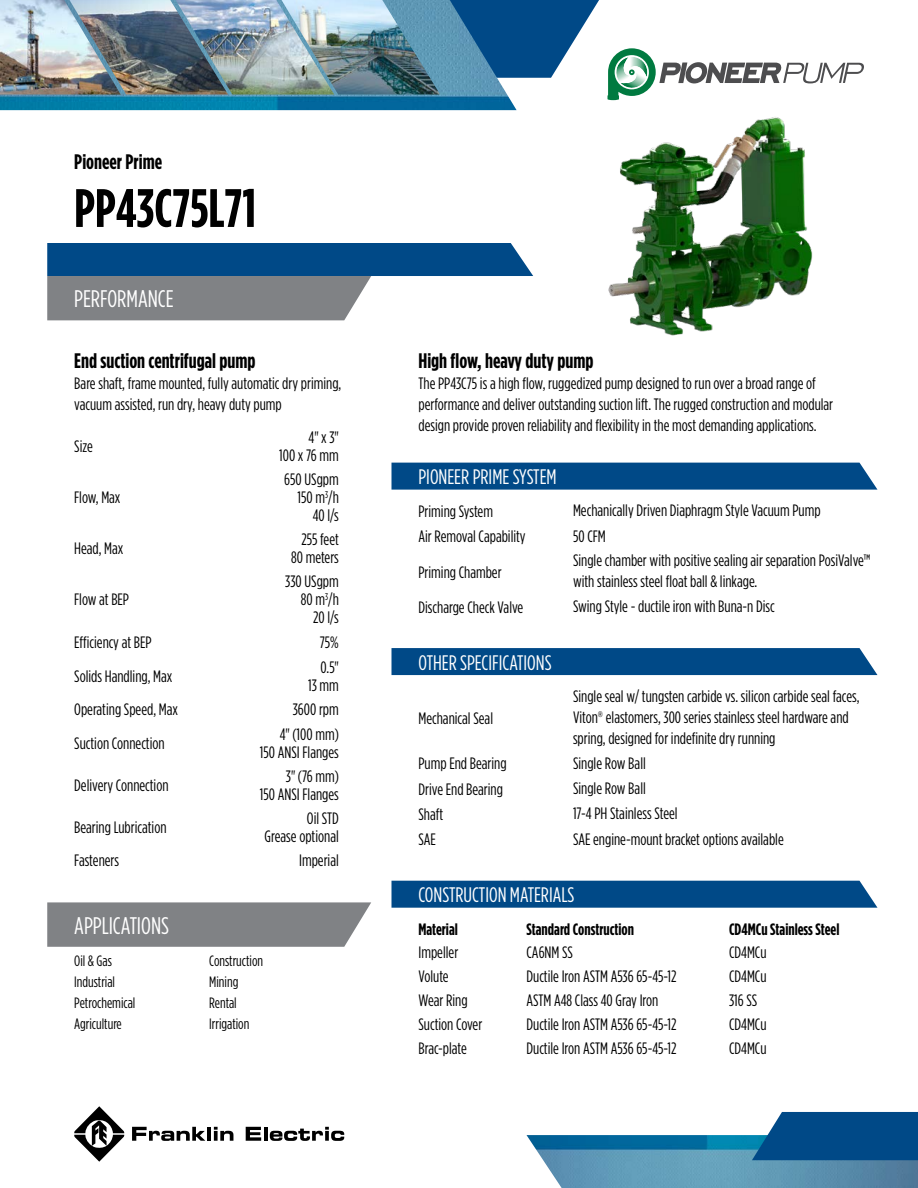
<style>
.page{position:relative;width:918px;height:1188px;background:#fff}
.page>*{position:absolute;margin:0;border:0;box-sizing:border-box;transform-origin:0 0}
.t1{font:700 54px "Gotham Condensed";color:#000}
.t2{font:24px "Gotham Condensed";color:#fff}
.t3{font:700 21px "Gotham Condensed";color:#000}
.t4{font:21px "Gotham Condensed";color:#fff}
.t5{font:16.5px/18px "Gotham Condensed";color:#000;text-align:right}
.t6{font:700 16.5px "Gotham Condensed";color:#000}
.t7{font:15px/21px "Gotham Condensed";color:#000}
</style>
<div class="page">
<svg style="left:132px;top:1127px;width:73px;height:14px"></svg>
<hr style="left:207px;top:1127px;width:4px;height:14px;background:#000">
<svg style="left:214px;top:1127px;width:19px;height:14px"></svg>
<svg style="left:246px;top:1127px;width:15px;height:14px"></svg>
<hr style="left:264px;top:1127px;width:4px;height:14px;background:#000">
<svg style="left:270px;top:1127px;width:74px;height:14px"></svg>
<svg style="left:74px;top:1106px;width:50px;height:56px"></svg>
<img style="left:526px;top:1135px;width:392px;height:53px">
<svg style="left:752px;top:1112px;width:166px;height:48px;background:#11568f"></svg>
<svg style="left:517px;top:0;width:82px;height:78px"></svg>
<img style="left:0;top:0;width:517px;height:110px">
<img style="left:0;top:0;width:70px;height:94px">
<img style="left:334px;top:0;width:106px;height:94px">
<svg style="left:608px;top:48px;width:256px;height:52px"></svg>
<img style="left:70px;top:0;width:106px;height:94px">
<img style="left:176px;top:0;width:158px;height:94px">
<div style="left:392px;top:463px;width:486px;height:27px;background:#004987"></div>
<div style="left:392px;top:648px;width:486px;height:27px;background:#004987"></div>
<svg style="left:47px;top:243px;width:486px;height:77px"></svg>
<svg style="left:47px;top:902px;width:324px;height:45px;background:#86888b"></svg>
<div style="left:392px;top:881px;width:486px;height:27px;background:#004987"></div>
<img style="left:608px;top:117px;width:205px;height:219px">
<p class="t3" style="left:74px;top:149px;width:89px">Pioneer Prime</p>
<h1 class="t1" style="left:74px;top:176px;width:183px">PP43C75L71</h1>
<h2 class="t2" style="left:74px;top:285px;width:101px">PERFORMANCE</h2>
<p class="t3" style="left:74px;top:348px;width:183px">End suction centrifugal pump</p>
<p class="t5" style="left:74px;top:372px;width:269px;line-height:21px;text-align:left">Bare shaft, frame mounted, fully automatic dry priming, vacuum assisted, run dry, heavy duty pump</p>
<p class="t5" style="left:74px;top:437px;width:20px">Size</p>
<p class="t5" style="left:279px;top:428px;width:61px">4" x 3"<br>100 x 76 mm</p>
<p class="t5" style="left:74px;top:488px;width:48px">Flow, Max</p>
<p class="t5" style="left:284px;top:470px;width:56px">650 USgpm<br>150 m<sup>3</sup>/h<br>40 l/s</p>
<p class="t5" style="left:74px;top:539px;width:51px">Head, Max</p>
<p class="t5" style="left:291px;top:530px;width:49px">255 feet<br>80 meters</p>
<p class="t5" style="left:74px;top:590px;width:56px">Flow at BEP</p>
<p class="t5" style="left:285px;top:572px;width:55px">330 USgpm<br>80 m<sup>3</sup>/h<br>20 l/s</p>
<p class="t5" style="left:74px;top:633px;width:79px">Efficiency at BEP</p>
<p class="t5" style="left:320px;top:633px;width:21px">75%</p>
<p class="t5" style="left:74px;top:667px;width:100px">Solids Handling, Max</p>
<p class="t5" style="left:308px;top:658px;width:32px">0.5"<br>13 mm</p>
<p class="t5" style="left:74px;top:700px;width:105px">Operating Speed, Max</p>
<p class="t5" style="left:293px;top:700px;width:48px">3600 rpm</p>
<p class="t5" style="left:74px;top:734px;width:92px">Suction Connection</p>
<p class="t5" style="left:260px;top:725px;width:81px">4" (100 mm)<br>150 ANSI Flanges</p>
<p class="t5" style="left:74px;top:776px;width:96px">Delivery Connection</p>
<p class="t5" style="left:260px;top:767px;width:81px">3" (76 mm)<br>150 ANSI Flanges</p>
<p class="t5" style="left:74px;top:818px;width:94px">Bearing Lubrication</p>
<p class="t5" style="left:265px;top:809px;width:76px">Oil STD<br>Grease optional</p>
<p class="t5" style="left:74px;top:852px;width:46px">Fasteners</p>
<p class="t5" style="left:299px;top:852px;width:41px">Imperial</p>
<h2 class="t2" style="left:74px;top:912px;width:96px">APPLICATIONS</h2>
<p class="t7" style="left:74px;top:950px;width:63px">Oil &amp; Gas<br>Industrial<br>Petrochemical<br>Agriculture</p>
<p class="t7" style="left:209px;top:950px;width:55px">Construction<br>Mining<br>Rental<br>Irrigation</p>
<p class="t3" style="left:418px;top:348px;width:177px">High flow, heavy duty pump</p>
<p class="t5" style="left:418px;top:372px;width:416px;line-height:21px;text-align:left">The PP43C75 is a high flow, ruggedized pump designed to run over a broad range of performance and deliver outstanding suction lift. The rugged construction and modular design provide proven reliability and flexibility in the most demanding applications.</p>
<p class="t4" style="left:418px;top:465px;width:140px">PIONEER PRIME SYSTEM</p>
<p class="t5" style="left:418px;top:502px;width:76px">Priming System</p>
<p class="t5" style="left:573px;top:501px;width:249px">Mechanically Driven Diaphragm Style Vacuum Pump</p>
<p class="t5" style="left:418px;top:527px;width:109px">Air Removal Capability</p>
<p class="t5" style="left:573px;top:527px;width:34px">50 CFM</p>
<p class="t5" style="left:418px;top:563px;width:85px">Priming Chamber</p>
<p class="t5" style="left:573px;top:550px;width:299px;line-height:21px;text-align:left">Single chamber with positive sealing air separation PosiValve™ with stainless steel float ball &amp; linkage.</p>
<p class="t5" style="left:418px;top:598px;width:106px">Discharge Check Valve</p>
<p class="t5" style="left:573px;top:597px;width:203px">Swing Style - ductile iron with Buna-n Disc</p>
<p class="t4" style="left:418px;top:650px;width:135px">OTHER SPECIFICATIONS</p>
<p class="t5" style="left:418px;top:709px;width:76px">Mechanical Seal</p>
<p class="t5" style="left:573px;top:685px;width:288px;line-height:21px;text-align:left">Single seal w/ tungsten carbide vs. silicon carbide seal faces,<br>Viton® elastomers, 300 series stainless steel hardware and spring, designed for indefinite dry running</p>
<p class="t5" style="left:418px;top:754px;width:90px">Pump End Bearing</p>
<p class="t5" style="left:573px;top:754px;width:74px">Single Row Ball</p>
<p class="t5" style="left:418px;top:780px;width:86px">Drive End Bearing</p>
<p class="t5" style="left:573px;top:779px;width:74px">Single Row Ball</p>
<p class="t5" style="left:418px;top:805px;width:26px">Shaft</p>
<p class="t5" style="left:573px;top:804px;width:106px">17-4 PH Stainless Steel</p>
<p class="t5" style="left:418px;top:830px;width:19px">SAE</p>
<p class="t5" style="left:573px;top:830px;width:212px">SAE engine-mount bracket options available</p>
<p class="t4" style="left:418px;top:883px;width:157px">CONSTRUCTION MATERIALS</p>
<p class="t6" style="left:419px;top:920px;width:41px">Material</p>
<p class="t6" style="left:526px;top:920px;width:109px">Standard Construction</p>
<p class="t6" style="left:729px;top:920px;width:112px">CD4MCu Stainless Steel</p>
<p class="t5" style="left:419px;top:943px;width:41px">Impeller</p>
<p class="t5" style="left:526px;top:943px;width:48px">CA6NM SS</p>
<p class="t5" style="left:729px;top:943px;width:39px">CD4MCu</p>
<p class="t5" style="left:419px;top:967px;width:32px">Volute</p>
<p class="t5" style="left:526px;top:967px;width:152px">Ductile Iron ASTM A536 65-45-12</p>
<p class="t5" style="left:729px;top:967px;width:39px">CD4MCu</p>
<p class="t5" style="left:419px;top:991px;width:51px">Wear Ring</p>
<p class="t5" style="left:526px;top:991px;width:133px">ASTM A48 Class 40 Gray Iron</p>
<p class="t5" style="left:729px;top:991px;width:30px">316 SS</p>
<p class="t5" style="left:419px;top:1015px;width:65px">Suction Cover</p>
<p class="t5" style="left:526px;top:1015px;width:152px">Ductile Iron ASTM A536 65-45-12</p>
<p class="t5" style="left:729px;top:1015px;width:39px">CD4MCu</p>
<p class="t5" style="left:419px;top:1039px;width:50px">Brac-plate</p>
<p class="t5" style="left:526px;top:1039px;width:152px">Ductile Iron ASTM A536 65-45-12</p>
<p class="t5" style="left:729px;top:1039px;width:39px">CD4MCu</p>
</div>
